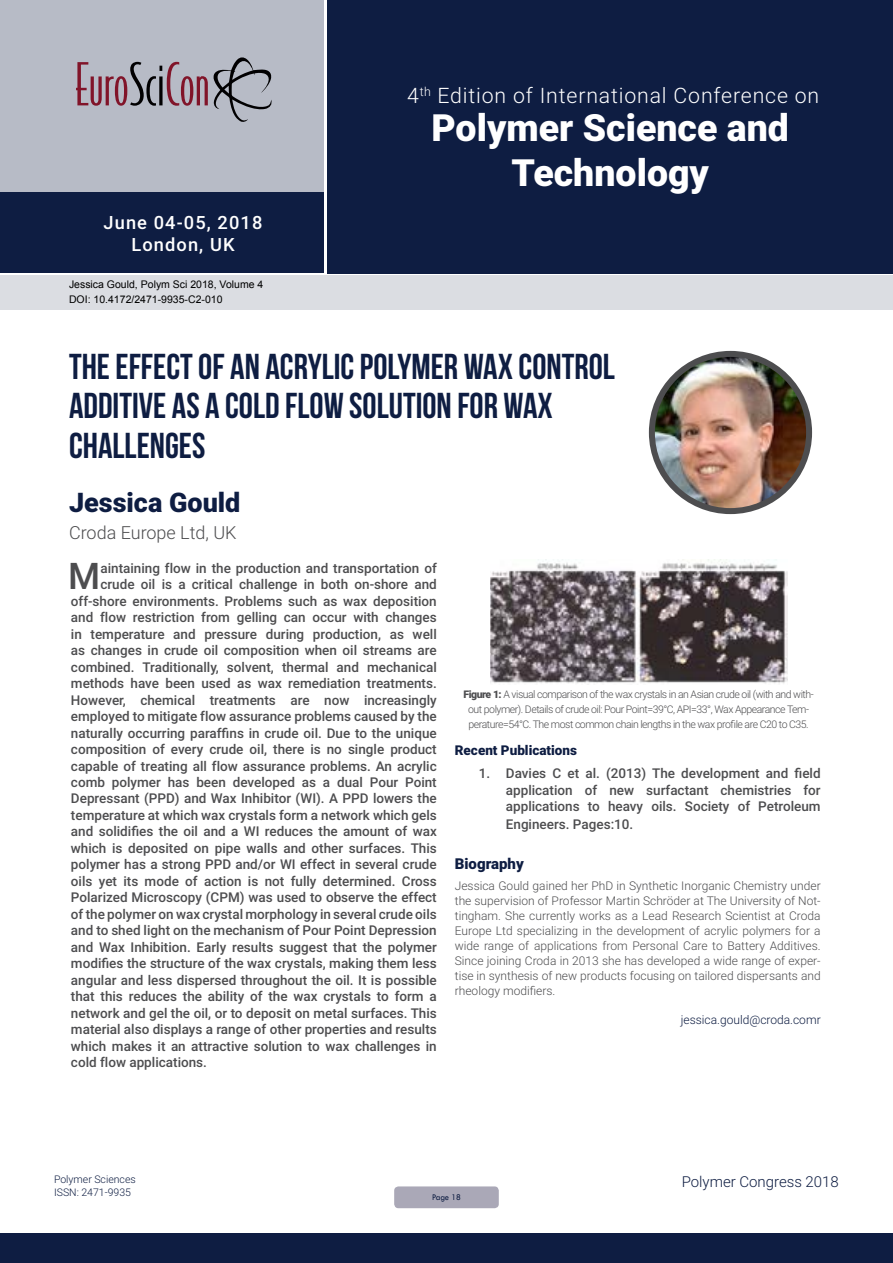
<style>
.page{position:relative;width:893px;height:1263px;background:#fff}
.page>*{position:absolute;margin:0;border:0;box-sizing:border-box;transform-origin:0 0}
.t1{font:900 37.5px/45px "Roboto";color:#fff;text-align:center}
.t2{font:500 36.75px "Roboto";color:#4d4d4f}
.t3{font:36px/39.6px "Bebas Neue";color:#0e1d42}
.t4{font:900 27px "Roboto";color:#0e1d42}
.t5{font:300 21.3px "Roboto";letter-spacing:.04em;color:#fff}
.t6{font:500 18.3px/21.9px "Roboto";letter-spacing:.06em;color:#fff;text-align:center}
.t7{font:300 18px "Roboto";color:#4d4d4f}
.t8{font:300 15px "Roboto";color:#0e1d42}
.t9{font:900 15px "Roboto";color:#0e1d42}
.t10{font:500 13.5px/16.5px "Roboto";color:#4d4d4f;text-align:justify}
.t11{font:900 13.5px "Roboto";color:#0e1d42}
.t12{font:300 12px/15px "Roboto";color:#4d4d4f;text-align:justify}
.t13{font:300 12px "Roboto";color:#0e1d42}
.t14{font:300 10.5px/15px "Roboto";letter-spacing:-.045em;color:#4d4d4f;text-align:center}
.t15{font:10.5px/14.4px "Arial";color:#000}
.t16{font:300 10.5px/12.6px "Roboto";color:#0e1d42}
.t17{font:9px "Tw Cen";letter-spacing:-.02em;color:#0e1d42;scale:.95 1}
.s1{font-weight:900}
</style>
<div class="page">
<div style="left:0;top:0;width:323px;height:193px;background:#b7bbc6"></div>
<div style="left:1px;top:193px;width:323px;height:80px;background:#0e1d42"></div>
<div style="left:327px;top:0;width:566px;height:273px;background:#0e1d42"></div>
<div style="left:1px;top:275px;width:892px;height:35px;background:#dbdde2"></div>
<svg style="left:76px;top:57px;width:196px;height:65px"></svg>
<div style="left:0;top:1233px;width:893px;height:30px;background:#0e1d42"></div>
<div style="left:394px;top:1186px;width:105px;height:22px;background:#aaa8b7;border-radius:4px"></div>
<img style="left:652px;top:354px;width:157px;height:157px;border-radius:79px">
<div style="left:649px;top:351px;width:163px;height:163px;border:6px solid #4d4d4f;border-radius:50%"></div>
<img style="left:490px;top:560px;width:297px;height:124px">
<h3 class="t6" style="left:104px;top:211px;width:160px">June 04-05, 2018<br>London, UK</h3>
<p class="t15" style="left:69px;top:278px;width:196px">Jessica Gould, Polym Sci 2018, Volume 4<br>DOI: 10.4172/2471-9935-C2-010</p>
<h3 class="t5" style="left:407px;top:80px;width:414px">4<sup>th</sup> Edition of International Conference on</h3>
<h1 class="t1" style="left:431px;top:104px;width:359px">Polymer Science and<br>Technology</h1>
<h3 class="t3" style="left:69px;top:346px;width:547px">THE EFFECT OF AN ACRYLIC POLYMER WAX CONTROL<br>ADDITIVE AS A COLD FLOW SOLUTION FOR WAX<br>CHALLENGES</h3>
<h3 class="t4" style="left:69px;top:483px;width:173px">Jessica Gould</h3>
<h3 class="t7" style="left:69px;top:520px;width:169px">Croda Europe Ltd, UK</h3>
<h2 class="t2" style="left:68px;top:550px;width:34px">M</h2>
<p class="t10" style="left:100px;top:559px;width:338px">aintaining flow in the production and transportation of</p>
<p class="t10" style="left:100px;top:575px;width:338px">crude oil is a critical challenge in both on-shore and</p>
<p class="t10" style="left:71px;top:592px;width:367px">off-shore environments. Problems such as wax deposition</p>
<p class="t10" style="left:71px;top:608px;width:367px">and flow restriction from gelling can occur with changes</p>
<p class="t10" style="left:71px;top:625px;width:367px">in temperature and pressure during production, as well</p>
<p class="t10" style="left:71px;top:641px;width:367px">as changes in crude oil composition when oil streams are</p>
<p class="t10" style="left:71px;top:658px;width:367px">combined. Traditionally, solvent, thermal and mechanical</p>
<p class="t10" style="left:71px;top:674px;width:367px">methods have been used as wax remediation treatments.</p>
<p class="t10" style="left:71px;top:691px;width:367px">However, chemical treatments are now increasingly</p>
<p class="t10" style="left:71px;top:707px;width:367px">employed to mitigate flow assurance problems caused by the</p>
<p class="t10" style="left:71px;top:724px;width:367px">naturally occurring paraffins in crude oil. Due to the unique</p>
<p class="t10" style="left:71px;top:740px;width:367px">composition of every crude oil, there is no single product</p>
<p class="t10" style="left:71px;top:757px;width:367px">capable of treating all flow assurance problems. An acrylic</p>
<p class="t10" style="left:71px;top:773px;width:367px">comb polymer has been developed as a dual Pour Point</p>
<p class="t10" style="left:71px;top:790px;width:367px">Depressant (PPD) and Wax Inhibitor (WI). A PPD lowers the</p>
<p class="t10" style="left:71px;top:806px;width:367px">temperature at which wax crystals form a network which gels</p>
<p class="t10" style="left:71px;top:823px;width:367px">and solidifies the oil and a WI reduces the amount of wax</p>
<p class="t10" style="left:71px;top:839px;width:367px">which is deposited on pipe walls and other surfaces. This</p>
<p class="t10" style="left:71px;top:856px;width:367px">polymer has a strong PPD and/or WI effect in several crude</p>
<p class="t10" style="left:71px;top:872px;width:367px">oils yet its mode of action is not fully determined. Cross</p>
<p class="t10" style="left:71px;top:889px;width:367px">Polarized Microscopy (CPM) was used to observe the effect</p>
<p class="t10" style="left:71px;top:905px;width:367px">of the polymer on wax crystal morphology in several crude oils</p>
<p class="t10" style="left:71px;top:922px;width:367px">and to shed light on the mechanism of Pour Point Depression</p>
<p class="t10" style="left:71px;top:938px;width:367px">and Wax Inhibition. Early results suggest that the polymer</p>
<p class="t10" style="left:71px;top:955px;width:367px">modifies the structure of the wax crystals, making them less</p>
<p class="t10" style="left:71px;top:971px;width:367px">angular and less dispersed throughout the oil. It is possible</p>
<p class="t10" style="left:71px;top:988px;width:367px">that this reduces the ability of the wax crystals to form a</p>
<p class="t10" style="left:71px;top:1004px;width:367px">network and gel the oil, or to deposit on metal surfaces. This</p>
<p class="t10" style="left:71px;top:1021px;width:367px">material also displays a range of other properties and results</p>
<p class="t10" style="left:71px;top:1037px;width:367px">which makes it an attractive solution to wax challenges in</p>
<p class="t10" style="left:71px;top:1054px;width:138px">cold flow applications.</p>
<p class="t14" style="left:464px;top:686px;width:352px"><span class="s1">Figure 1:</span> A visual comparison of the wax crystals in an Asian crude oil (with and with&shy;out polymer). Details of crude oil: Pour Point=39°C, API=33°, Wax Appearance Tem&shy;perature=54°C. The most common chain lengths in the wax profile are C20 to C35.</p>
<p class="t11" style="left:455px;top:741px;width:124px">Recent Publications</p>
<p class="t10" style="left:506px;top:765px;width:316px;text-indent:-27px">1. Davies C et al. (2013) The development and field application of new surfactant chemistries for applications to heavy oils. Society of Petroleum</p>
<p class="t10" style="left:506px;top:816px;width:129px">Engineers. Pages:10.</p>
<p class="t9" style="left:455px;top:853px;width:70px">Biography</p>
<p class="t12" style="left:455px;top:878px;width:367px">Jessica Gould gained her PhD in Synthetic Inorganic Chemistry under the supervision of Professor Martin Schröder at The University of Not&shy;tingham. She currently works as a Lead Research Scientist at Croda Europe Ltd specializing in the development of acrylic polymers for a wide range of applications from Personal Care to Battery Additives.<br>Since joining Croda in 2013 she has developed a wide range of exper&shy;tise in synthesis of new products focusing on tailored dispersants and rheology modifiers.</p>
<p class="t13" style="left:681px;top:1011px;width:141px">jessica.gould@croda.comr</p>
<p class="t16" style="left:54px;top:1173px;width:83px">Polymer Sciences<br>ISSN: 2471-9935</p>
<p class="t17" style="left:432px;top:1192px;width:32px">Page 18</p>
<p class="t8" style="left:682px;top:1171px;width:159px">Polymer Congress 2018</p>
</div>
